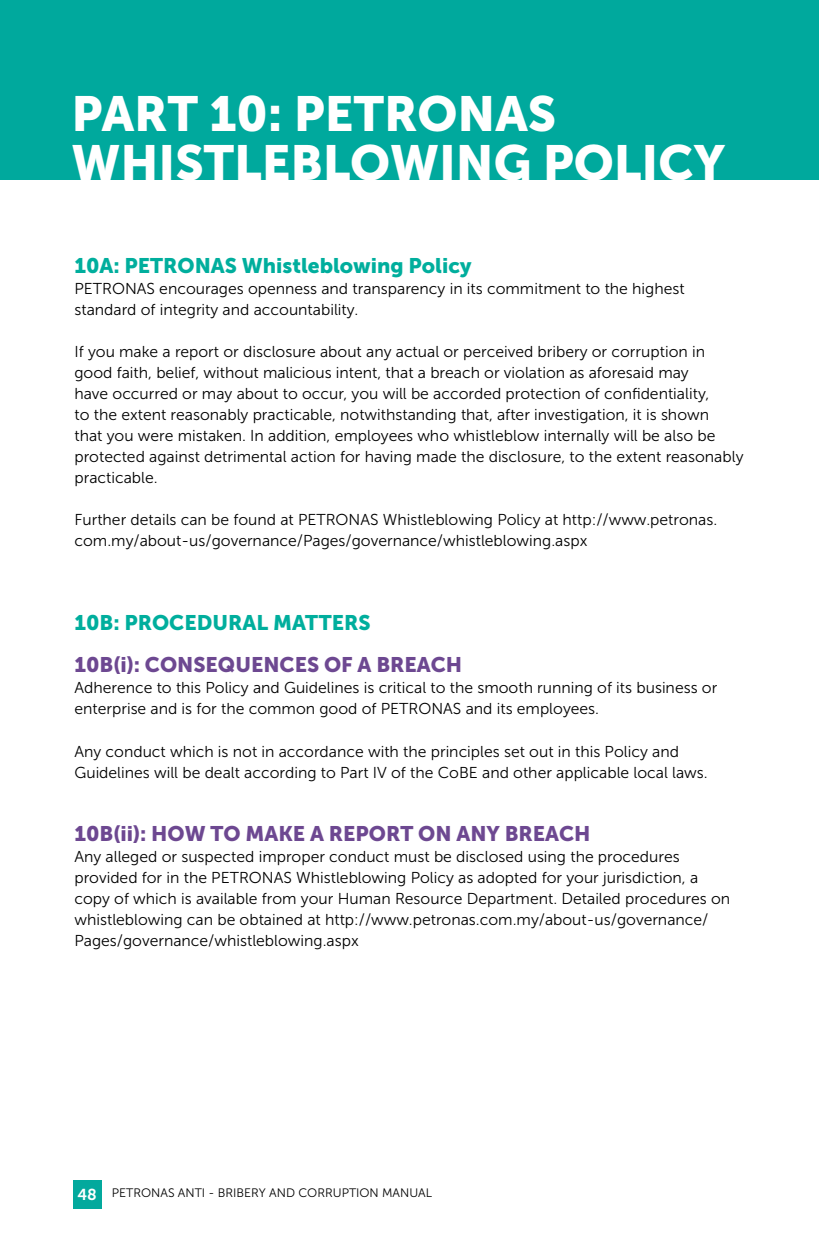
<style>
.page{position:relative;width:819px;height:1241px;background:#fff}
.page>*{position:absolute;margin:0;border:0;box-sizing:border-box;transform-origin:0 0}
.t1{font:49px/49px "Museo Sans 900";color:#fff}
.t2{font:21px "Museo Sans 900";color:#6d4891}
.t3{font:21px "Museo Sans 900";color:#00ae9d}
.t4{font:15.75px/21px "Museo Sans 300";color:#000}
.t5{font:12.25px "Museo Sans 300";color:#000}
.s1{font-family:"Museo Sans 700";font-size:15.75px;color:#fff}
</style>
<div class="page">
<div style="left:0;top:0;width:819px;height:180px;background:#00a99d"></div>
<div style="left:73px;top:1179px;width:28px;height:28px;background:#03a99d"></div>
<h1 class="t1" style="left:71px;top:89px;width:486px">PART 10: PETRONAS<br>WHI</h1>
<h1 class="t1" style="left:175px;top:138px;width:467px">STLEBLOWI NG POLICY</h1>
<h2 class="t3" style="left:74px;top:254px;width:398px">10A: PETRONAS WHISTLEBLOWING POLICY</h2>
<p class="t4" style="left:74px;top:278px;width:611px">PETRONAS encourages openness and transparency in its commitment to the highest standard of integrity and accountability.</p>
<p class="t4" style="left:74px;top:341px;width:670px">If you make a report or disclosure about any actual or perceived bribery or corruption in good faith, belief, without malicious intent, that a breach or violation as aforesaid may<br>have occurred or may about to occur, you will be accorded protection of confidentiality,<br>to the extent reasonably practicable, notwithstanding that, after investigation, it is shown<br>that you were mistaken. In addition, employees who whistleblow internally will be also be protected against detrimental action for having made the disclosure, to the extent reasonably practicable.</p>
<p class="t4" style="left:74px;top:509px;width:644px">Further details can be found at PETRONAS Whistleblowing Policy at http://www.petronas. com.my/about-us/governance/Pages/governance/whistleblowing.aspx</p>
<h2 class="t3" style="left:74px;top:611px;width:296px">10B: PROCEDURAL MATTE RS</h2>
<h2 class="t2" style="left:74px;top:653px;width:101px">10B(I): CONSE</h2>
<h2 class="t2" style="left:218px;top:653px;width:246px">QUENCES OF A BREACH</h2>
<p class="t4" style="left:74px;top:677px;width:644px">Adherence to this Policy and Guidelines is critical to the smooth running of its business or enterprise and is for the common good of PETRONAS and its employees.</p>
<p class="t4" style="left:74px;top:740px;width:634px">Any conduct which is not in accordance with the principles set out in this Policy and<br>Guidelines will be dealt according to Part IV of the CoBE and other applicable local laws.</p>
<h2 class="t2" style="left:74px;top:821px;width:517px">10B(II): HOW TO MAKE A REPORT ON ANY BREACH</h2>
<p class="t4" style="left:74px;top:845px;width:657px">Any alleged or suspected improper conduct must be disclosed using the procedures provided for in the PETRONAS Whistleblowing Policy as adopted for your jurisdiction, a copy of which is available from your Human Resource Department. Detailed procedures on whistleblowing can be obtained at http://www.petronas.com.my/about-us/governance/ Pages/governance/whistleblowing.aspx</p>
<p class="t5" style="left:77px;top:1185px;width:356px"><span class="s1">48</span> PETRONAS ANTI - BRIBERY AND CORRUPTION MANUAL</p>
</div>
